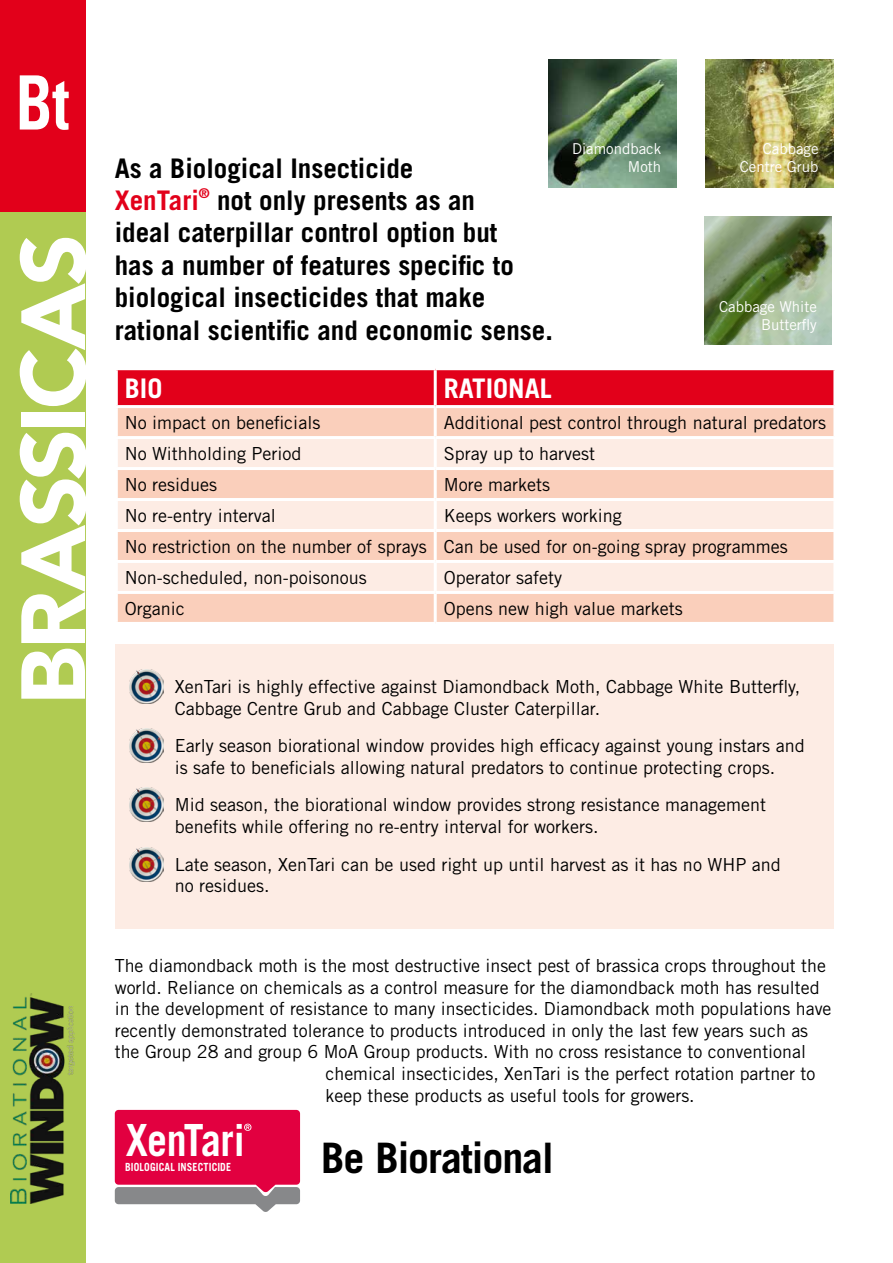
<style>
.page{position:relative;width:893px;height:1263px;background:#fff}
.page>*{position:absolute;margin:0;border:0;box-sizing:border-box;transform-origin:0 0}
.t1{font:900 90px "Avenir";letter-spacing:-.03em;color:#fff}
.t2{font:700 condensed 75px "Univers";color:#fff;scale:.8 1}
.t3{font:700 44.4px "Trade Gothic";letter-spacing:-.015em;color:#fff;scale:.9 1}
.t4{font:700 42px "Trade Gothic";letter-spacing:-.025em;color:#000}
.t5{font:700 27px/32.4px "Trade Gothic";color:#000}
.t6{font:700 27px "Trade Gothic";color:#fff}
.t7{font:18px/21.6px "Trade Gothic";color:#000}
.t8{font:15px/18px "Trade Gothic";color:#fff;text-align:right}
.t9{font:700 11.25px "Trade Gothic";letter-spacing:.01em;color:#fff;scale:.9 1}
.s1{color:#e2001a}
.s2{font-size:42.6px}
</style>
<div class="page">
<div style="left:118px;top:370px;width:715px;height:35px;background:#e2001a"></div>
<div style="left:118px;top:408px;width:715px;height:214px;background:#facfbb"></div>
<svg style="left:118px;top:439px;width:715px;height:152px;background:#fbe0d3"></svg>
<hr style="left:434px;top:370px;width:3px;height:35px;background:#fff">
<hr style="left:434px;top:408px;width:3px;height:28px;background:#fff">
<hr style="left:115px;top:436px;width:320px;height:3px;background:#fff">
<hr style="left:435px;top:436px;width:401px;height:3px;background:#fff">
<hr style="left:434px;top:439px;width:3px;height:28px;background:#fff">
<hr style="left:115px;top:467px;width:320px;height:3px;background:#fff">
<hr style="left:435px;top:467px;width:401px;height:3px;background:#fff">
<hr style="left:434px;top:470px;width:3px;height:28px;background:#fff">
<hr style="left:115px;top:498px;width:320px;height:3px;background:#fff">
<hr style="left:435px;top:498px;width:401px;height:3px;background:#fff">
<hr style="left:434px;top:501px;width:3px;height:28px;background:#fff">
<hr style="left:115px;top:529px;width:320px;height:3px;background:#fff">
<hr style="left:435px;top:529px;width:401px;height:3px;background:#fff">
<hr style="left:434px;top:532px;width:3px;height:28px;background:#fff">
<hr style="left:115px;top:560px;width:320px;height:3px;background:#fff">
<hr style="left:435px;top:560px;width:401px;height:3px;background:#fff">
<hr style="left:434px;top:563px;width:3px;height:28px;background:#fff">
<hr style="left:115px;top:591px;width:320px;height:3px;background:#fff">
<hr style="left:435px;top:591px;width:401px;height:3px;background:#fff">
<hr style="left:434px;top:594px;width:3px;height:28px;background:#fff">
<div style="left:115px;top:644px;width:718px;height:285px;background:#fdece4"></div>
<img style="left:130px;top:669px;width:34px;height:34px">
<img style="left:130px;top:729px;width:34px;height:34px">
<img style="left:130px;top:788px;width:34px;height:34px">
<img style="left:130px;top:847px;width:34px;height:34px">
<svg style="left:115px;top:1110px;width:185px;height:102px;background:#d52f5f"></svg>
<img style="left:549px;top:60px;width:127px;height:127px">
<img style="left:706px;top:60px;width:127px;height:127px">
<img style="left:704px;top:217px;width:128px;height:127px">
<div style="left:0;top:0;width:85px;height:213px;background:#e2001a"></div>
<div style="left:0;top:213px;width:85px;height:1050px;background:#b0cb52"></div>
<img style="left:11px;top:993px;width:63px;height:210px">
<h2 class="t2" style="left:16px;top:57px;width:68px">Bt</h2>
<h1 class="t1" style="left:-23px;top:705px;width:473px;rotate:-90deg">BRASSICAS</h1>
<p class="t8" style="left:572px;top:140px;width:91px">Diamondback<br>Moth</p>
<p class="t8" style="left:740px;top:140px;width:80px">Cabbage<br>Centre Grub</p>
<h3 class="t5" style="left:115px;top:151px;width:440px">As a Biological Insecticide<br><span class="s1">XenTari</span><sup>®</sup> not only presents as an<br>ideal caterpillar control option but<br>has a number of features specific to biological insecticides that make rational scientific and economic sense.</h3>
<h3 class="t6" style="left:125px;top:372px;width:39px">BIO</h3>
<h3 class="t6" style="left:444px;top:372px;width:110px">RATIONAL</h3>
<p class="t7" style="left:125px;top:412px;width:197px">No impact on beneficials</p>
<p class="t7" style="left:444px;top:412px;width:384px">Additional pest control through natural predators</p>
<p class="t7" style="left:125px;top:443px;width:178px">No Withholding Period</p>
<p class="t7" style="left:444px;top:443px;width:153px">Spray up to harvest</p>
<p class="t7" style="left:125px;top:474px;width:94px">No residues</p>
<p class="t7" style="left:444px;top:474px;width:108px">More markets</p>
<p class="t7" style="left:125px;top:505px;width:152px">No re-entry interval</p>
<p class="t8" style="left:719px;top:297px;width:99px">Cabbage White<br>Butterfly</p>
<p class="t7" style="left:125px;top:500px;width:664px;line-height:31px;text-indent:319px">Keeps workers working<br>No restriction on the number of sprays Can be used for on-going spray programmes<br>Non-scheduled, non-poisonous</p>
<p class="t7" style="left:444px;top:566px;width:120px">Operator safety</p>
<p class="t7" style="left:125px;top:597px;width:62px">Organic</p>
<p class="t7" style="left:444px;top:597px;width:240px">Opens new high value markets</p>
<p class="t7" style="left:175px;top:676px;width:627px">XenTari is highly effective against Diamondback Moth, Cabbage White Butterfly,<br>Cabbage Centre Grub and Cabbage Cluster Caterpillar.</p>
<p class="t7" style="left:175px;top:735px;width:631px">Early season biorational window provides high efficacy against young instars and is safe to beneficials allowing natural predators to continue protecting crops.</p>
<p class="t7" style="left:175px;top:794px;width:593px">Mid season, the biorational window provides strong resistance management benefits while offering no re-entry interval for workers.</p>
<p class="t7" style="left:175px;top:853px;width:608px">Late season, XenTari can be used right up until harvest as it has no WHP and no residues.</p>
<p class="t7" style="left:115px;top:954px;width:713px">The diamondback moth is the most destructive insect pest of brassica crops throughout the</p>
<p class="t7" style="left:115px;top:976px;width:706px">world. Reliance on chemicals as a control measure for the diamondback moth has resulted</p>
<p class="t7" style="left:115px;top:998px;width:718px">in the development of resistance to many insecticides. Diamondback moth populations have</p>
<p class="t7" style="left:115px;top:1019px;width:695px">recently demonstrated tolerance to products introduced in only the last few years such as</p>
<p class="t7" style="left:115px;top:1041px;width:693px">the Group 28 and group 6 MoA Group products. With no cross resistance to conventional</p>
<p class="t7" style="left:326px;top:1062px;width:491px">chemical insecticides, XenTari is the perfect rotation partner to</p>
<p class="t7" style="left:326px;top:1084px;width:371px">keep these products as useful tools for growers.</p>
<h3 class="t4" style="left:321px;top:1132px;width:234px">Be Biorational</h3>
<h3 class="t3" style="left:126px;top:1112px;width:134px">XenTar<span class="s2">i</span></h3>
<p class="t9" style="left:125px;top:1160px;width:119px">BIOLOGICAL INSECTICIDE</p>
</div>
